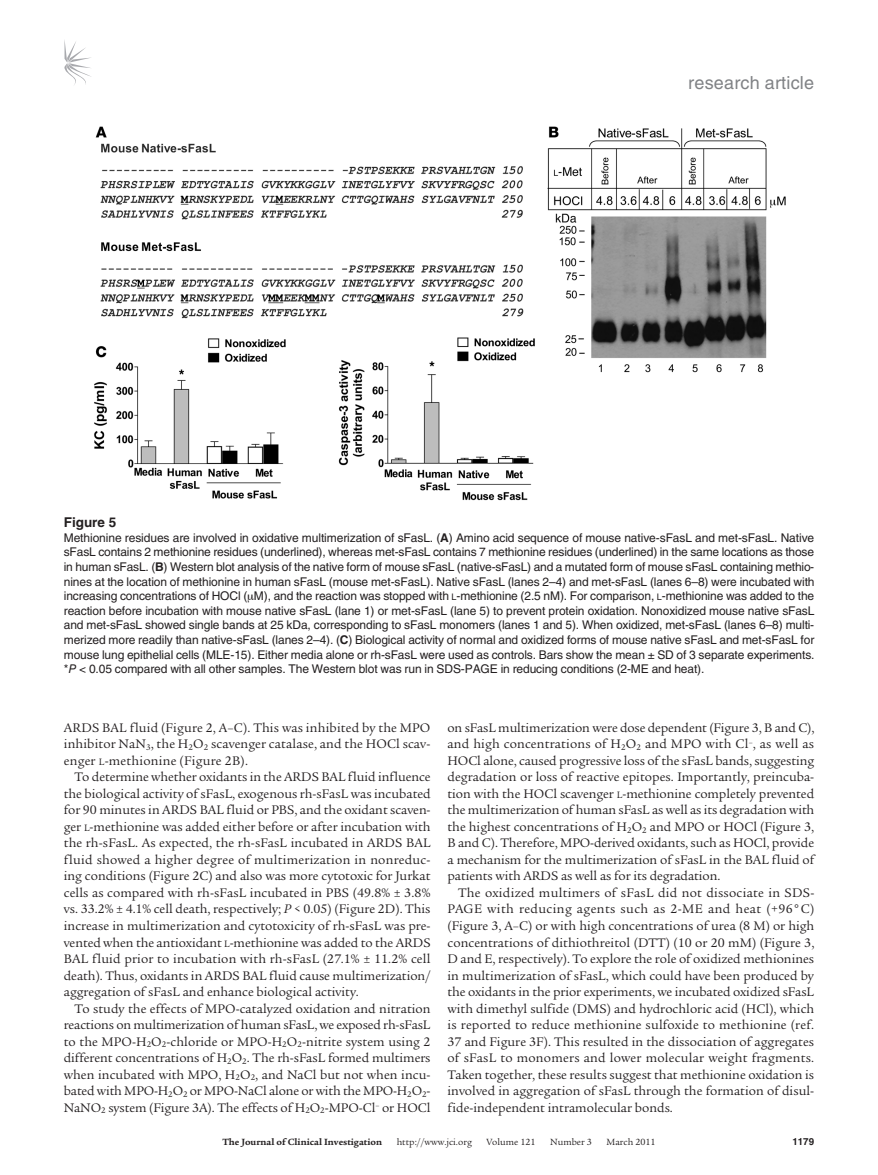
<style>
.page{position:relative;width:878px;height:1175px;background:#fff}
.page>*{position:absolute;margin:0;border:0;box-sizing:border-box;transform-origin:0 0}
.t1{font:18px "Helvetica LT Std";letter-spacing:.01em;color:#808285}
.t2{font:13.5px/16.5px "Legacy Serif Std";color:#231f20;text-align:justify}
.t3{font:700 13.5px "Helvetica LT Std";color:#231f20}
.t4{font:12px/14.7px "Helvetica LT Std";letter-spacing:-.01em;color:#231f20;text-align:justify}
.t5{font:9.75px "Legacy Serif Std";color:#231f20}
.t6{font:700 9.75px "Legacy Serif Std";color:#231f20}
.t7{font:700 9.75px "Helvetica LT Std";color:#231f20}
.s1{font-weight:700}
.s2{font-size:9px}
.s3{font-style:italic}
.s4{font-size:10.2px}
</style>
<div class="page">
<svg style="left:64px;top:40px;width:27px;height:45px"></svg>
<img style="left:94px;top:126px;width:692px;height:375px">
<h1 class="t1" style="left:688px;top:73px;width:127px">research article</h1>
<p class="t3" style="left:64px;top:514px;width:54px">Figure 5</p>
<p class="t4" style="left:64px;top:530px;width:752px">Methionine residues are involved in oxidative multimerization of sFasL. (<span class="s1">A</span>) Amino acid sequence of mouse native-sFasL and met-sFasL. Native sFasL contains 2 methionine residues (underlined), whereas met-sFasL contains 7 methionine residues (underlined) in the same locations as those in human sFasL. (<span class="s1">B</span>) Western blot analysis of the native form of mouse sFasL (native-sFasL) and a mutated form of mouse sFasL containing methio&shy;nines at the location of methionine in human sFasL (mouse met-sFasL). Native sFasL (lanes 2–4) and met-sFasL (lanes 6–8) were incubated with increasing concentrations of HOCl ( M), and the reaction was stopped with <span class="s2">l</span>-methionine (2.5 nM). For comparison, <span class="s2">l</span>-methionine was added to the reaction before incubation with mouse native sFasL (lane 1) or met-sFasL (lane 5) to prevent protein oxidation. Nonoxidized mouse native sFasL and met-sFasL showed single bands at 25 kDa, corresponding to sFasL monomers (lanes 1 and 5). When oxidized, met-sFasL (lanes 6–8) multi&shy;merized more readily than native-sFasL (lanes 2–4). (<span class="s1">C</span>) Biological activity of normal and oxidized forms of mouse native sFasL and met-sFasL for mouse lung epithelial cells (MLE-15). Either media alone or rh-sFasL were used as controls. Bars show the mean ± SD of 3 separate experiments. *<span class="s3">P</span> &lt; 0.05 compared with all other samples. The Western blot was run in SDS-PAGE in reducing conditions (2-ME and heat).</p>
<p class="t2" style="left:64px;top:719px;width:368px">ARDS BAL fluid (Figure 2, A–C). This was inhibited by the MPO inhibitor NaN<sub>3</sub>, the H<sub>2</sub>O<sub>2</sub> scavenger catalase, and the HOCl scav&shy;enger <span class="s4">l</span>-methionine (Figure 2B).</p>
<p class="t2" style="left:64px;top:769px;width:368px;text-indent:11px">To determine whether oxidants in the ARDS BAL fluid influence the biological activity of sFasL, exogenous rh-sFasL was incubated for 90 minutes in ARDS BAL fluid or PBS, and the oxidant scaven&shy;ger <span class="s4">l</span>-methionine was added either before or after incubation with the rh-sFasL. As expected, the rh-sFasL incubated in ARDS BAL fluid showed a higher degree of multimerization in nonreduc&shy;ing conditions (Figure 2C) and also was more cytotoxic for Jurkat cells as compared with rh-sFasL incubated in PBS (49.8% ± 3.8% vs. 33.2% ± 4.1% cell death, respectively; <span class="s3">P</span> &lt; 0.05) (Figure 2D). This increase in multimerization and cytotoxicity of rh-sFasL was pre&shy;vented when the antioxidant <span class="s4">l</span>-methionine was added to the ARDS BAL fluid prior to incubation with rh-sFasL (27.1% ± 11.2% cell death). Thus, oxidants in ARDS BAL fluid cause multimerization/ aggregation of sFasL and enhance biological activity.</p>
<p class="t2" style="left:64px;top:1000px;width:368px;text-indent:11px">To study the effects of MPO-catalyzed oxidation and nitration reactions on multimerization of human sFasL, we exposed rh-sFasL to the MPO-H<sub>2</sub>O<sub>2</sub>-chloride or MPO-H<sub>2</sub>O<sub>2</sub>-nitrite system using 2 different concentrations of H<sub>2</sub>O<sub>2</sub>. The rh-sFasL formed multimers when incubated with MPO, H<sub>2</sub>O<sub>2</sub>, and NaCl but not when incu&shy;bated with MPO-H<sub>2</sub>O<sub>2</sub> or MPO-NaCl alone or with the MPO-H<sub>2</sub>O<sub>2</sub>- NaNO<sub>2</sub> system (Figure 3A). The effects of H<sub>2</sub>O<sub>2</sub>-MPO-Cl<sup>–</sup> or HOCl</p>
<p class="t2" style="left:447px;top:719px;width:368px">on sFasL multimerization were dose dependent (Figure 3, B and C), and high concentrations of H<sub>2</sub>O<sub>2</sub> and MPO with Cl<sup>–</sup>, as well as HOCl alone, caused progressive loss of the sFasL bands, suggesting degradation or loss of reactive epitopes. Importantly, preincuba&shy;tion with the HOCl scavenger <span class="s4">l</span>-methionine completely prevented the multimerization of human sFasL as well as its degradation with the highest concentrations of H<sub>2</sub>O<sub>2</sub> and MPO or HOCl (Figure 3, B and C). Therefore, MPO-derived oxidants, such as HOCl, provide a mechanism for the multimerization of sFasL in the BAL fluid of patients with ARDS as well as for its degradation.</p>
<p class="t2" style="left:447px;top:884px;width:368px;text-indent:11px">The oxidized multimers of sFasL did not dissociate in SDS-PAGE with reducing agents such as 2-ME and heat (+96°C) (Figure 3, A–C) or with high concentrations of urea (8 M) or high concentrations of dithiothreitol (DTT) (10 or 20 mM) (Figure 3, D and E, respectively). To explore the role of oxidized methionines in multimerization of sFasL, which could have been produced by the oxidants in the prior experiments, we incubated oxidized sFasL with dimethyl sulfide (DMS) and hydrochloric acid (HCl), which is reported to reduce methionine sulfoxide to methionine (ref.<br>37 and Figure 3F). This resulted in the dissociation of aggregates of sFasL to monomers and lower molecular weight fragments.<br>Taken together, these results suggest that methionine oxidation is involved in aggregation of sFasL through the formation of disul&shy;fide-independent intramolecular bonds.</p>
<p class="t6" style="left:222px;top:1135px;width:161px">The Journal of Clinical Investigation</p>
<p class="t5" style="left:396px;top:1136px;width:77px">http://www.jci.org</p>
<p class="t5" style="left:486px;top:1136px;width:50px">Volume 121</p>
<p class="t5" style="left:550px;top:1136px;width:43px">Number 3</p>
<p class="t5" style="left:606px;top:1136px;width:51px">March 2011</p>
<p class="t7" style="left:792px;top:1135px;width:23px">1179</p>
</div>
